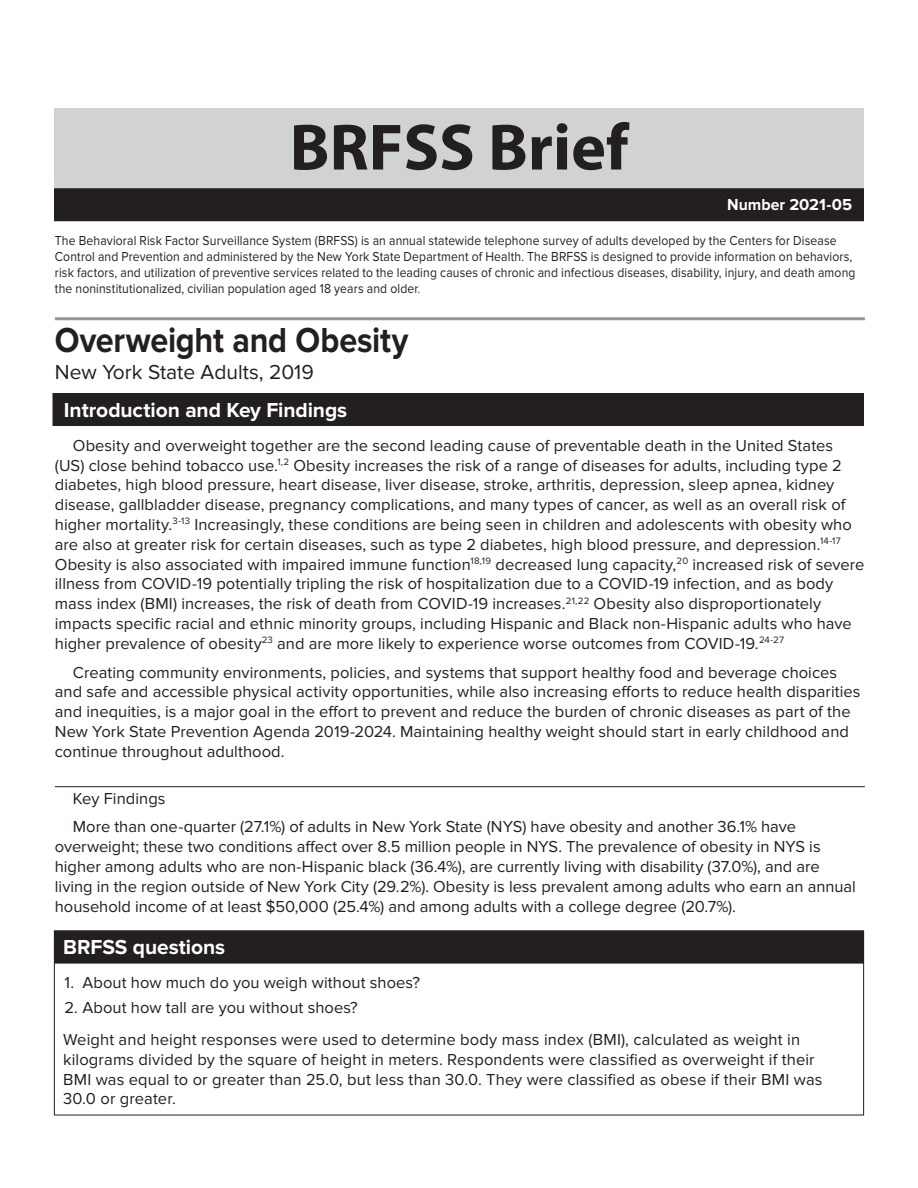
<style>
.page{position:relative;width:918px;height:1188px;background:#fff}
.page>*{position:absolute;margin:0;border:0;box-sizing:border-box;transform-origin:0 0}
.t1{font:700 66px "Myriad Pro";color:#231f20}
.head{font:700 36px "Proxima Nova";letter-spacing:-.005em;color:#231f20;scale:.9 1}
.subhead{font:700 21px "Proxima Nova";letter-spacing:-.005em;color:#fff}
.subhead-2{font:21px "Proxima Nova";color:#231f20}
.body_text{font:16.5px/19.8px "Proxima Nova";color:#231f20}
.hanging_indent{font:16.5px/19.8px "Proxima Nova";letter-spacing:.005em;color:#231f20}
.body_text-2{font:700 16.5px "Proxima Nova";color:#fff;scale:.96 1}
.body_text-3{font:13.5px/16.2px "Proxima Nova";letter-spacing:.01em;color:#231f20;scale:.9 1}
</style>
<div class="page">
<div style="left:54px;top:108px;width:810px;height:81px;background:#d1d2d4"></div>
<div style="left:55px;top:189px;width:808px;height:31px;background:#231f20"></div>
<div style="left:54px;top:188px;width:810px;height:33px;border:2px solid #231f20"></div>
<div style="left:53px;top:394px;width:810px;height:31px;background:#231f20"></div>
<div style="left:52px;top:393px;width:812px;height:33px;border:2px solid #231f20"></div>
<div style="left:55px;top:931px;width:808px;height:32px;background:#231f20"></div>
<div style="left:54px;top:931px;width:810px;height:33px;border:2px solid #231f20"></div>
<div style="left:54px;top:931px;width:810px;height:184px;border:1px solid #231f20"></div>
<hr style="left:55px;top:317px;width:810px;height:3px;background:#939598">
<hr style="left:55px;top:786px;width:810px;height:1px;background:#231f20">
<p class="t1" style="left:290px;top:104px;width:340px">BRFSS Brief</p>
<p class="body_text-2" style="left:727px;top:195px;width:132px">Number 2021-05</p>
<p class="body_text-3" style="left:55px;top:232px;width:891px">The Behavioral Risk Factor Surveillance System (BRFSS) is an annual statewide telephone survey of adults developed by the Centers for Disease Control and Prevention and administered by the New York State Department of Health. The BRFSS is designed to provide information on behaviors, risk factors, and utilization of preventive services related to the leading causes of chronic and infectious diseases, disability, injury, and death among the noninstitutionalized, civilian population aged 18 years and older.</p>
<p class="head" style="left:55px;top:319px;width:394px">Overweight and Obesity</p>
<p class="subhead-2" style="left:55px;top:360px;width:260px">New York State Adults, 2019</p>
<p class="subhead" style="left:64px;top:398px;width:285px">Introduction and Key Findings</p>
<p class="body_text" style="left:55px;top:436px;width:811px;text-indent:18px">Obesity and overweight together are the second leading cause of preventable death in the United States (US) close behind tobacco use.<sup>1,2</sup> Obesity increases the risk of a range of diseases for adults, including type 2 diabetes, high blood pressure, heart disease, liver disease, stroke, arthritis, depression, sleep apnea, kidney disease, gallbladder disease, pregnancy complications, and many types of cancer, as well as an overall risk of higher mortality.<sup>3-13</sup> Increasingly, these conditions are being seen in children and adolescents with obesity who are also at greater risk for certain diseases, such as type 2 diabetes, high blood pressure, and depression.<sup>14-17<br></sup>Obesity is also associated with impaired immune function<sup>18,19</sup> decreased lung capacity,<sup>20</sup> increased risk of severe illness from COVID-19 potentially tripling the risk of hospitalization due to a COVID-19 infection, and as body mass index (BMI) increases, the risk of death from COVID-19 increases.<sup>21,22</sup> Obesity also disproportionately impacts specific racial and ethnic minority groups, including Hispanic and Black non-Hispanic adults who have higher prevalence of obesity<sup>23</sup> and are more likely to experience worse outcomes from COVID-19.<sup>24-27</sup></p>
<p class="body_text" style="left:55px;top:662px;width:807px;text-indent:18px">Creating community environments, policies, and systems that support healthy food and beverage choices and safe and accessible physical activity opportunities, while also increasing efforts to reduce health disparities and inequities, is a major goal in the effort to prevent and reduce the burden of chronic diseases as part of the New York State Prevention Agenda 2019-2024. Maintaining healthy weight should start in early childhood and continue throughout adulthood.</p>
<p class="body_text" style="left:73px;top:788px;width:94px">Key Findings</p>
<p class="body_text" style="left:55px;top:817px;width:803px;text-indent:18px">More than one-quarter (27.1%) of adults in New York State (NYS) have obesity and another 36.1% have overweight; these two conditions affect over 8.5 million people in NYS. The prevalence of obesity in NYS is higher among adults who are non-Hispanic black (36.4%), are currently living with disability (37.0%), and are living in the region outside of New York City (29.2%). Obesity is less prevalent among adults who earn an annual household income of at least $50,000 (25.4%) and among adults with a college degree (20.7%).</p>
<p class="subhead" style="left:63px;top:935px;width:164px">BRFSS questions</p>
<p class="hanging_indent" style="left:64px;top:973px;width:357px">1. About how much do you weigh without shoes?</p>
<p class="hanging_indent" style="left:64px;top:997px;width:295px">2. About how tall are you without shoes?</p>
<p class="hanging_indent" style="left:63px;top:1030px;width:761px">Weight and height responses were used to determine body mass index (BMI), calculated as weight in kilograms divided by the square of height in meters. Respondents were classified as overweight if their BMI was equal to or greater than 25.0, but less than 30.0. They were classified as obese if their BMI was 30.0 or greater.</p>
</div>
